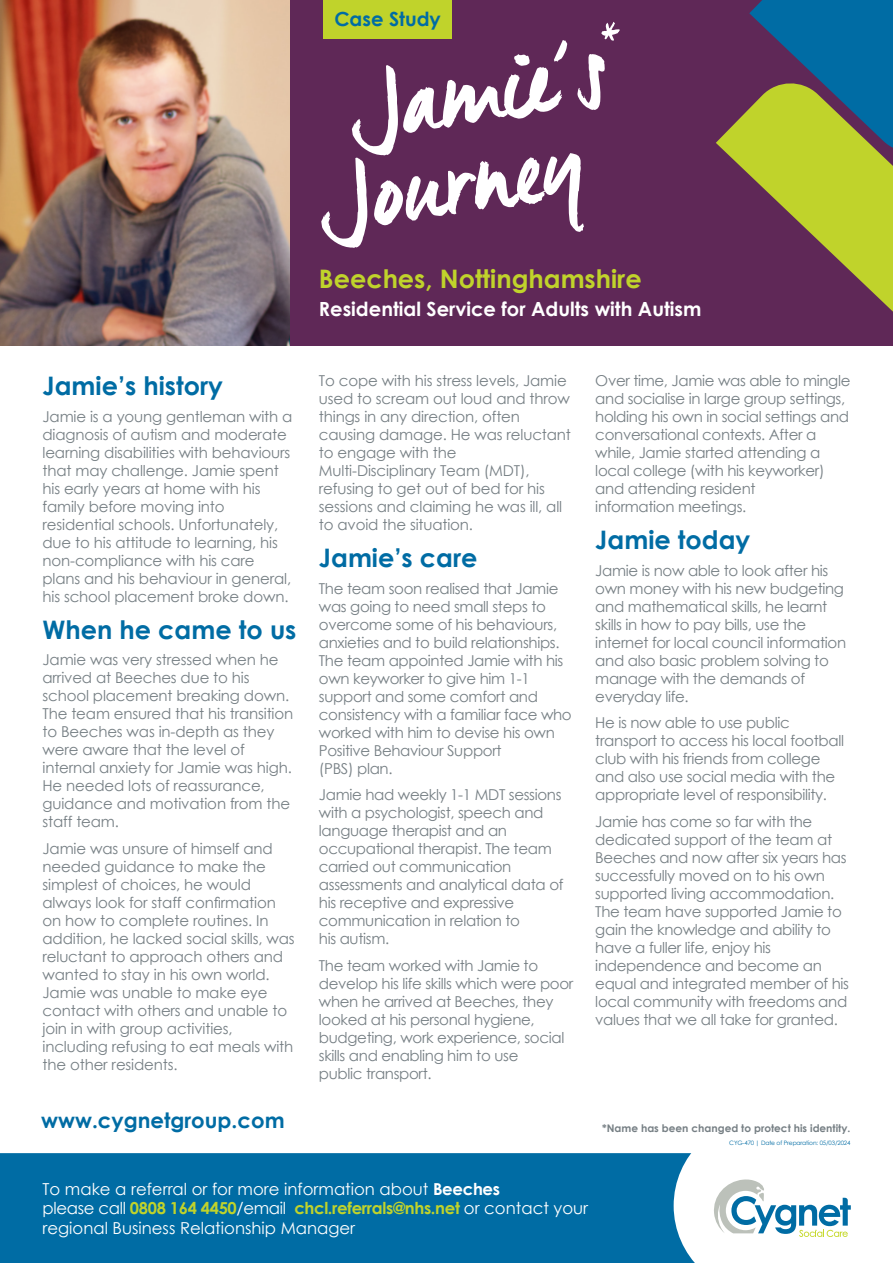
<style>
.page{position:relative;width:893px;height:1263px;background:#fff}
.page>*{position:absolute;margin:0;border:0;box-sizing:border-box;transform-origin:0 0}
.t1{font:104.1px "Manus";color:#fff}
.HEADLINE{font:700 25.5px "Century Gothic";color:#006ca4}
.t2{font:700 25.5px "Century Gothic";color:#c0d32b}
.t3{font:700 21.15px "Century Gothic";color:#006ca4}
.SUBHEAD{font:700 19.5px "Century Gothic";color:#fff}
.t4{font:700 19.5px "Century Gothic";color:#006ca4}
.t5{font:16.5px/19.5px "Century Gothic";color:#fff}
.BODY{font:15px/18px "Century Gothic";letter-spacing:-.01em;color:#767f84}
.HEADLINE-2{font:15px/18px "Century Gothic";letter-spacing:-.02em;color:#767f84}
.t6{font:700 10.5px "Century Gothic";color:#767f84}
.t7{font:6px "Century Gothic";letter-spacing:-.02em;color:#006ca4}
.s1{font-weight:700}
.s2{font-weight:700;color:#c0d32b}
</style>
<div class="page">
<img style="left:0;top:0;width:291px;height:345px">
<div style="left:291px;top:0;width:602px;height:345px;background:#5f2857"></div>
<div style="left:323px;top:0;width:129px;height:38px;background:#c0d32b"></div>
<svg style="left:749px;top:0;width:144px;height:79px"></svg>
<svg style="left:716px;top:79px;width:177px;height:267px"></svg>
<div style="left:0;top:1153px;width:674px;height:110px;background:#006ca4"></div>
<svg style="left:674px;top:1153px;width:177px;height:110px"></svg>
<p class="t4" style="left:334px;top:4px;width:108px">Case Study</p>
<p class="t1" style="left:339px;top:47px;width:282px;rotate:-9deg">Jamie ’s<sup>*</sup></p>
<p class="t1" style="left:308px;top:139px;width:269px;rotate:-9deg">Journey</p>
<p class="HEADLINE" style="left:43px;top:367px;width:182px">Jamie’s history</p>
<p class="BODY" style="left:43px;top:407px;width:251px">Jamie is a young gentleman with a diagnosis of autism and moderate learning disabilities with behaviours that may challenge. Jamie spent his early years at home with his family before moving into residential schools. Unfortunately, due to his attitude to learning, his non-compliance with his care plans and his behaviour in general, his school placement broke down.</p>
<p class="HEADLINE" style="left:43px;top:610px;width:255px">When he came to us</p>
<p class="BODY" style="left:43px;top:650px;width:252px">Jamie was very stressed when he arrived at Beeches due to his school placement breaking down.<br>The team ensured that his transition to Beeches was in-depth as they were aware that the level of internal anxiety for Jamie was high.<br>He needed lots of reassurance, guidance and motivation from the staff team.</p>
<p class="BODY" style="left:43px;top:839px;width:254px">Jamie was unsure of himself and needed guidance to make the simplest of choices, he would always look for staff confirmation on how to complete routines. In addition, he lacked social skills, was reluctant to approach others and wanted to stay in his own world.<br>Jamie was unable to make eye contact with others and unable to join in with group activities, including refusing to eat meals with the other residents.</p>
<p class="t3" style="left:41px;top:1104px;width:245px">www.cygnetgroup.com</p>
<p class="t2" style="left:319px;top:260px;width:324px">Beeches, Nottinghamshire</p>
<p class="SUBHEAD" style="left:319px;top:294px;width:384px">Residential Service for Adults with Autism</p>
<p class="BODY" style="left:319px;top:371px;width:254px">To cope with his stress levels, Jamie used to scream out loud and throw things in any direction, often causing damage. He was reluctant to engage with the<br>Multi-Disciplinary Team (MDT), refusing to get out of bed for his sessions and claiming he was ill, all to avoid the situation.</p>
<p class="HEADLINE" style="left:319px;top:539px;width:160px">Jamie’s care</p>
<p class="BODY" style="left:319px;top:579px;width:254px">The team soon realised that Jamie was going to need small steps to overcome some of his behaviours, anxieties and to build relationships.<br>The team appointed Jamie with his own keyworker to give him 1-1 support and some comfort and consistency with a familiar face who worked with him to devise his own<br>Positive Behaviour Support<br>(PBS) plan.</p>
<p class="BODY" style="left:319px;top:785px;width:246px">Jamie had weekly 1-1 MDT sessions with a psychologist, speech and language therapist and an occupational therapist. The team carried out communication assessments and analytical data of his receptive and expressive communication in relation to<br>his autism.</p>
<p class="BODY" style="left:319px;top:956px;width:256px">The team worked with Jamie to develop his life skills which were poor when he arrived at Beeches, they looked at his personal hygiene, budgeting, work experience, social skills and enabling him to use<br>public transport.</p>
<p class="HEADLINE-2" style="left:595px;top:371px;width:257px">Over time, Jamie was able to mingle and socialise in large group settings, holding his own in social settings and conversational contexts. After a while, Jamie started attending a local college (with his keyworker) and attending resident<br>information meetings.</p>
<p class="HEADLINE" style="left:595px;top:521px;width:157px">Jamie today</p>
<p class="HEADLINE-2" style="left:595px;top:561px;width:252px">Jamie is now able to look after his own money with his new budgeting and mathematical skills, he learnt skills in how to pay bills, use the internet for local council information and also basic problem solving to manage with the demands of everyday life.</p>
<p class="HEADLINE-2" style="left:595px;top:713px;width:250px">He is now able to use public transport to access his local football club with his friends from college and also use social media with the appropriate level of responsibility.</p>
<p class="HEADLINE-2" style="left:595px;top:812px;width:255px">Jamie has come so far with the dedicated support of the team at<br>Beeches and now after six years has successfully moved on to his own supported living accommodation.<br>The team have supported Jamie to gain the knowledge and ability to have a fuller life, enjoy his independence and become an equal and integrated member of his local community with freedoms and values that we all take for granted.</p>
<p class="t6" style="left:602px;top:1120px;width:250px">*Name has been changed to protect his identity.</p>
<p class="t7" style="left:729px;top:1138px;width:123px">CYG-470 | Date of Preparation: 05/03/2024</p>
<p class="t5" style="left:43px;top:1179px;width:547px">To make a referral or for more information about <span class="s1">Beeches<br></span>please call <span class="s2">0808 164 4450</span>/email <span class="s2">chcl.referrals@nhs.net</span> or contact your regional Business Relationship Manager</p>
</div>
